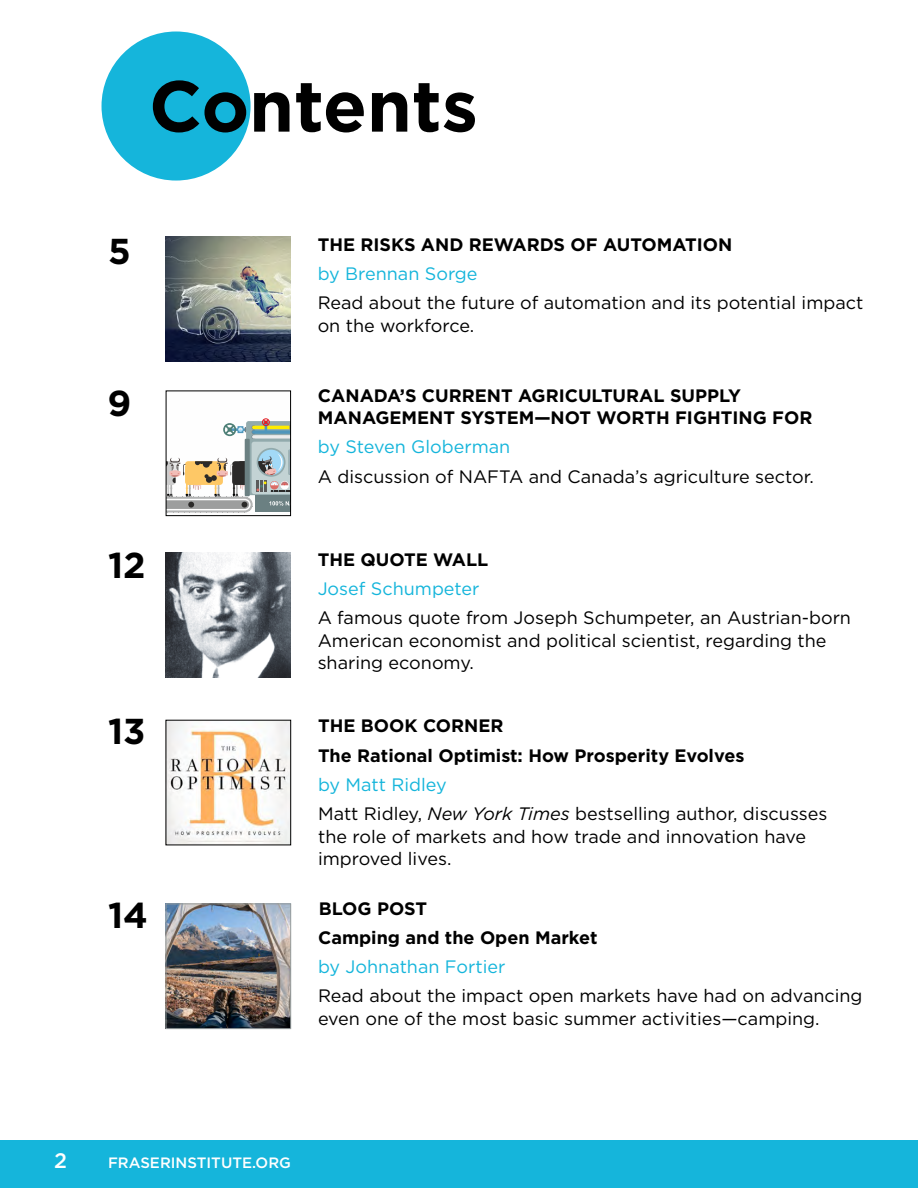
<style>
.page{position:relative;width:918px;height:1188px;background:#fff}
.page>*{position:absolute;margin:0;border:0;box-sizing:border-box;transform-origin:0 0}
.t1{font:700 72px "Gotham";color:#000}
.t2{font:700 36px "Gotham";color:#000}
.t3{font:500 21px "Gotham";color:#fff}
.t4{font:18px/22.5px "Gotham";color:#000}
.t5{font:700 18px/29.2px "Gotham";color:#000}
.t6{font:18px "Gotham";color:#15b5db}
.t7{font:500 15px "Gotham";color:#fff}
.s1{color:#15b5db}
.s2{font-style:italic}
</style>
<div class="page">
<div style="left:0;top:1140px;width:918px;height:48px;background:#15b5db"></div>
<div style="left:102px;top:31px;width:149px;height:150px;background:#15b5db;border-radius:50%"></div>
<img style="left:166px;top:237px;width:125px;height:125px">
<img style="left:166px;top:553px;width:125px;height:125px">
<img style="left:168px;top:722px;width:121px;height:121px">
<img style="left:168px;top:906px;width:121px;height:121px">
<div style="left:166px;top:904px;width:125px;height:125px;border:1px solid #959c9d"></div>
<svg style="left:168px;top:418px;width:124px;height:95px"></svg>
<div style="left:166px;top:391px;width:125px;height:125px;border:1px solid #000"></div>
<h1 class="t1" style="left:149px;top:58px;width:330px">Contents</h1>
<h2 class="t2" style="left:108px;top:227px;width:24px">5</h2>
<p class="t5" style="left:318px;top:230px;width:416px">THE RISKS AND REWARDS OF AUTOMATION</p>
<p class="t6" style="left:318px;top:262px;width:161px">by Brennan Sorge</p>
<p class="t4" style="left:318px;top:291px;width:547px">Read about the future of automation and its potential impact on the workforce.</p>
<h2 class="t2" style="left:107px;top:380px;width:25px">9</h2>
<p class="t5" style="left:318px;top:384px;width:496px;line-height:22.5px">CANADA’S CURRENT AGRICULTURAL SUPPLY<br>MANAGEMENT SYSTEM—NOT WORTH FIGHTING FOR</p>
<p class="t6" style="left:318px;top:436px;width:194px">by Steven Globerman</p>
<p class="t4" style="left:318px;top:465px;width:497px">A discussion of NAFTA and Canada’s agriculture sector.</p>
<h2 class="t2" style="left:108px;top:542px;width:39px">12</h2>
<p class="t5" style="left:318px;top:545px;width:172px">THE QUOTE WALL</p>
<p class="t6" style="left:318px;top:577px;width:163px">Josef Schumpeter</p>
<p class="t4" style="left:318px;top:606px;width:535px">A famous quote from Joseph Schumpeter, an Austrian-born<br>American economist and political scientist, regarding the sharing economy.</p>
<h2 class="t2" style="left:108px;top:708px;width:39px">13</h2>
<h2 class="t2" style="left:108px;top:891px;width:41px">14</h2>
<p class="t5" style="left:318px;top:711px;width:428px">THE BOOK CORNER<br>The Rational Optimist: How Prosperity Evolves</p>
<p class="t4" style="left:318px;top:770px;width:511px;line-height:29.2px"><span class="s1">by Matt Ridley<br></span>Matt Ridley, <span class="s2">New York Times</span> bestselling author, discusses</p>
<p class="t4" style="left:318px;top:825px;width:490px">the role of markets and how trade and innovation have improved lives.</p>
<p class="t5" style="left:318px;top:894px;width:281px">BLOG POST<br>Camping and the Open Market</p>
<p class="t6" style="left:318px;top:955px;width:189px">by Johnathan Fortier</p>
<p class="t4" style="left:318px;top:984px;width:546px">Read about the impact open markets have had on advancing even one of the most basic summer activities—camping.</p>
<p class="t3" style="left:54px;top:1147px;width:14px">2</p>
<p class="t7" style="left:108px;top:1153px;width:184px">FRASERINSTITUTE.ORG</p>
</div>
